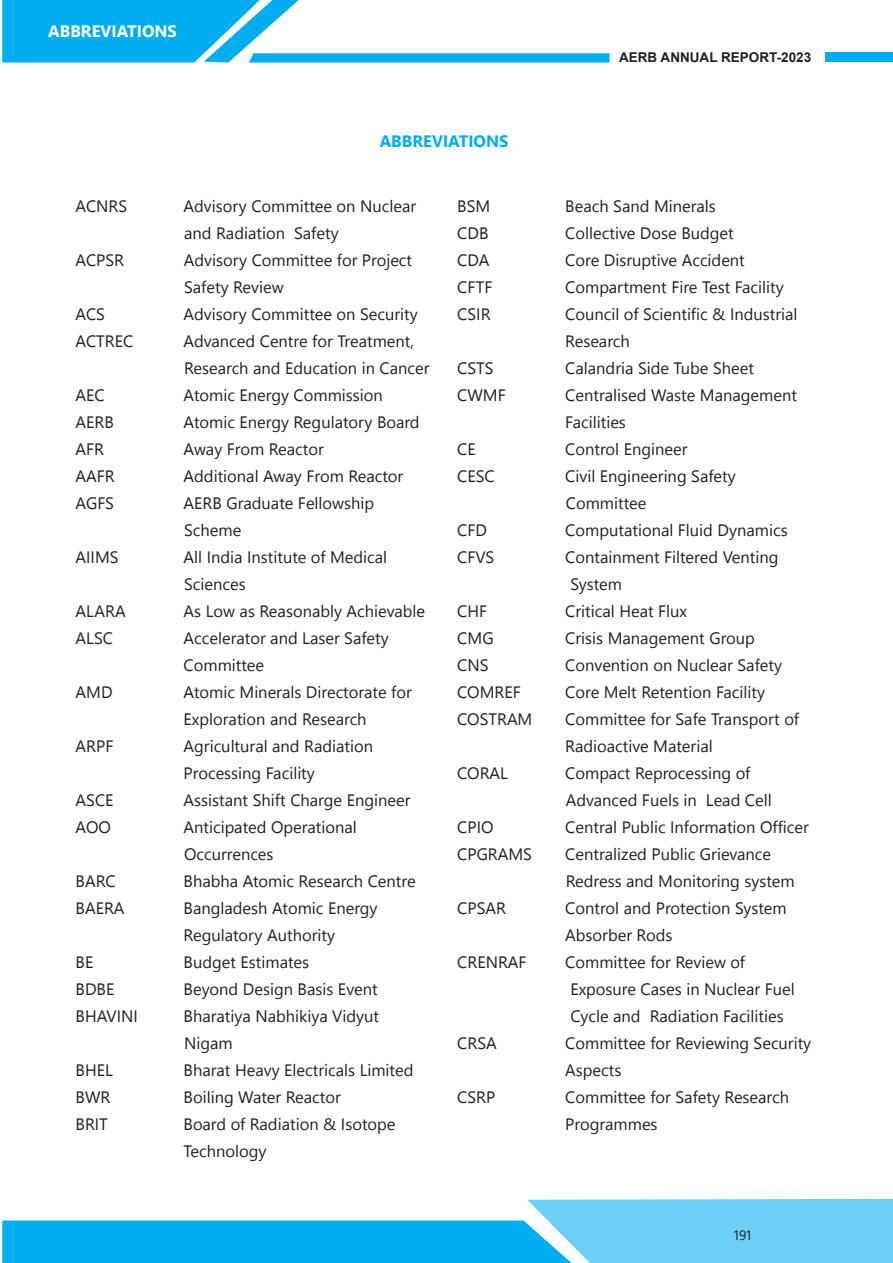
<style>
.page{position:relative;width:893px;height:1263px;background:#fff}
.page>*{position:absolute;margin:0;border:0;box-sizing:border-box;transform-origin:0 0}
.Body_Text_11{font:16.5px/27px "Nirmala UI";color:#231f20}
.Sub-Headline{font:700 16.5px "Nirmala UI";color:#00aeef}
.Sub-Headline-2{font:700 16.5px "Nirmala UI";color:#fff}
.t1{font:700 13.5px "Arial";color:#231f20}
.t2{font:13.5px "Nirmala UI";color:#231f20}
</style>
<div class="page">
<svg style="left:2px;top:1199px;width:891px;height:64px"></svg>
<div style="left:825px;top:53px;width:68px;height:9px;background:#00aeef"></div>
<svg style="left:2px;top:0;width:607px;height:63px"></svg>
<p class="Sub-Headline-2" style="left:48px;top:18px;width:130px">ABBREVIATIONS</p>
<p class="Sub-Headline" style="left:380px;top:128px;width:130px">ABBREVIATIONS</p>
<p class="t1" style="left:619px;top:48px;width:194px">AERB ANNUAL REPORT-2023</p>
<p class="Body_Text_11" style="left:76px;top:191px;width:53px">ACNRS</p>
<p class="Body_Text_11" style="left:184px;top:191px;width:234px">Advisory Committee on Nuclear and Radiation Safety</p>
<p class="Body_Text_11" style="left:76px;top:245px;width:50px">ACPSR</p>
<p class="Body_Text_11" style="left:184px;top:245px;width:230px">Advisory Committee for Project<br>Safety Review</p>
<p class="Body_Text_11" style="left:76px;top:299px;width:31px">ACS</p>
<p class="Body_Text_11" style="left:184px;top:299px;width:236px">Advisory Committee on Security</p>
<p class="Body_Text_11" style="left:76px;top:326px;width:59px">ACTREC</p>
<p class="Body_Text_11" style="left:184px;top:326px;width:247px">Advanced Centre for Treatment,<br>Research and Education in Cancer</p>
<p class="Body_Text_11" style="left:76px;top:380px;width:31px">AEC</p>
<p class="Body_Text_11" style="left:184px;top:380px;width:201px">Atomic Energy Commission</p>
<p class="Body_Text_11" style="left:76px;top:407px;width:40px">AERB</p>
<p class="Body_Text_11" style="left:184px;top:407px;width:238px">Atomic Energy Regulatory Board</p>
<p class="Body_Text_11" style="left:76px;top:434px;width:30px">AFR</p>
<p class="Body_Text_11" style="left:184px;top:434px;width:142px">Away From Reactor</p>
<p class="Body_Text_11" style="left:76px;top:461px;width:41px">AAFR</p>
<p class="Body_Text_11" style="left:184px;top:461px;width:221px">Additional Away From Reactor</p>
<p class="Body_Text_11" style="left:76px;top:488px;width:40px">AGFS</p>
<p class="Body_Text_11" style="left:184px;top:488px;width:192px">AERB Graduate Fellowship<br>Scheme</p>
<p class="Body_Text_11" style="left:76px;top:542px;width:44px">AIIMS</p>
<p class="Body_Text_11" style="left:184px;top:542px;width:205px">All India Institute of Medical<br>Sciences</p>
<p class="Body_Text_11" style="left:76px;top:596px;width:52px">ALARA</p>
<p class="Body_Text_11" style="left:184px;top:596px;width:243px">As Low as Reasonably Achievable</p>
<p class="Body_Text_11" style="left:76px;top:623px;width:39px">ALSC</p>
<p class="Body_Text_11" style="left:184px;top:623px;width:207px">Accelerator and Laser Safety<br>Committee</p>
<p class="Body_Text_11" style="left:76px;top:677px;width:39px">AMD</p>
<p class="Body_Text_11" style="left:184px;top:677px;width:230px">Atomic Minerals Directorate for<br>Exploration and Research</p>
<p class="Body_Text_11" style="left:76px;top:731px;width:39px">ARPF</p>
<p class="Body_Text_11" style="left:184px;top:731px;width:191px">Agricultural and Radiation<br>Processing Facility</p>
<p class="Body_Text_11" style="left:76px;top:785px;width:39px">ASCE</p>
<p class="Body_Text_11" style="left:184px;top:785px;width:228px">Assistant Shift Charge Engineer</p>
<p class="Body_Text_11" style="left:76px;top:812px;width:37px">AOO</p>
<p class="Body_Text_11" style="left:184px;top:812px;width:175px">Anticipated Operational<br>Occurrences</p>
<p class="Body_Text_11" style="left:76px;top:866px;width:41px">BARC</p>
<p class="Body_Text_11" style="left:184px;top:866px;width:234px">Bhabha Atomic Research Centre</p>
<p class="Body_Text_11" style="left:76px;top:893px;width:50px">BAERA</p>
<p class="Body_Text_11" style="left:184px;top:893px;width:195px">Bangladesh Atomic Energy<br>Regulatory Authority</p>
<p class="Body_Text_11" style="left:76px;top:947px;width:19px">BE</p>
<p class="Body_Text_11" style="left:184px;top:947px;width:127px">Budget Estimates</p>
<p class="Body_Text_11" style="left:76px;top:974px;width:40px">BDBE</p>
<p class="Body_Text_11" style="left:184px;top:974px;width:196px">Beyond Design Basis Event</p>
<p class="Body_Text_11" style="left:76px;top:1001px;width:64px">BHAVINI</p>
<p class="Body_Text_11" style="left:184px;top:1001px;width:197px">Bharatiya Nabhikiya Vidyut<br>Nigam</p>
<p class="Body_Text_11" style="left:76px;top:1055px;width:39px">BHEL</p>
<p class="Body_Text_11" style="left:184px;top:1055px;width:231px">Bharat Heavy Electricals Limited</p>
<p class="Body_Text_11" style="left:76px;top:1082px;width:36px">BWR</p>
<p class="Body_Text_11" style="left:184px;top:1082px;width:159px">Boiling Water Reactor</p>
<p class="Body_Text_11" style="left:76px;top:1109px;width:34px">BRIT</p>
<p class="Body_Text_11" style="left:184px;top:1109px;width:213px">Board of Radiation &amp; Isotope<br>Technology</p>
<p class="Body_Text_11" style="left:457px;top:191px;width:35px">BSM</p>
<p class="Body_Text_11" style="left:565px;top:191px;width:152px">Beach Sand Minerals</p>
<p class="Body_Text_11" style="left:457px;top:218px;width:33px">CDB</p>
<p class="Body_Text_11" style="left:565px;top:218px;width:170px">Collective Dose Budget</p>
<p class="Body_Text_11" style="left:457px;top:245px;width:34px">CDA</p>
<p class="Body_Text_11" style="left:565px;top:245px;width:181px">Core Disruptive Accident</p>
<p class="Body_Text_11" style="left:457px;top:272px;width:37px">CFTF</p>
<p class="Body_Text_11" style="left:565px;top:272px;width:220px">Compartment Fire Test Facility</p>
<p class="Body_Text_11" style="left:457px;top:299px;width:35px">CSIR</p>
<p class="Body_Text_11" style="left:565px;top:299px;width:234px">Council of Scientific &amp; Industrial<br>Research</p>
<p class="Body_Text_11" style="left:457px;top:353px;width:38px">CSTS</p>
<p class="Body_Text_11" style="left:565px;top:353px;width:190px">Calandria Side Tube Sheet</p>
<p class="Body_Text_11" style="left:457px;top:380px;width:50px">CWMF</p>
<p class="Body_Text_11" style="left:565px;top:380px;width:233px">Centralised Waste Management<br>Facilities</p>
<p class="Body_Text_11" style="left:457px;top:434px;width:20px">CE</p>
<p class="Body_Text_11" style="left:565px;top:434px;width:124px">Control Engineer</p>
<p class="Body_Text_11" style="left:457px;top:461px;width:39px">CESC</p>
<p class="Body_Text_11" style="left:565px;top:461px;width:172px">Civil Engineering Safety<br>Committee</p>
<p class="Body_Text_11" style="left:457px;top:515px;width:31px">CFD</p>
<p class="Body_Text_11" style="left:565px;top:515px;width:224px">Computational Fluid Dynamics</p>
<p class="Body_Text_11" style="left:457px;top:542px;width:39px">CFVS</p>
<p class="Body_Text_11" style="left:570px;top:542px;width:210px;text-indent:-5px">Containment Filtered Venting<br>System</p>
<p class="Body_Text_11" style="left:457px;top:596px;width:31px">CHF</p>
<p class="Body_Text_11" style="left:565px;top:596px;width:123px">Critical Heat Flux</p>
<p class="Body_Text_11" style="left:457px;top:623px;width:38px">CMG</p>
<p class="Body_Text_11" style="left:565px;top:623px;width:191px">Crisis Management Group</p>
<p class="Body_Text_11" style="left:457px;top:650px;width:33px">CNS</p>
<p class="Body_Text_11" style="left:565px;top:650px;width:218px">Convention on Nuclear Safety</p>
<p class="Body_Text_11" style="left:457px;top:677px;width:65px">COMREF</p>
<p class="Body_Text_11" style="left:565px;top:677px;width:201px">Core Melt Retention Facility</p>
<p class="Body_Text_11" style="left:457px;top:704px;width:77px">COSTRAM</p>
<p class="Body_Text_11" style="left:565px;top:704px;width:235px">Committee for Safe Transport of<br>Radioactive Material</p>
<p class="Body_Text_11" style="left:457px;top:758px;width:52px">CORAL</p>
<p class="Body_Text_11" style="left:565px;top:758px;width:208px">Compact Reprocessing of<br>Advanced Fuels in Lead Cell</p>
<p class="Body_Text_11" style="left:457px;top:812px;width:38px">CPIO</p>
<p class="Body_Text_11" style="left:565px;top:812px;width:245px">Central Public Information Officer</p>
<p class="Body_Text_11" style="left:457px;top:839px;width:76px">CPGRAMS</p>
<p class="Body_Text_11" style="left:565px;top:839px;width:231px">Centralized Public Grievance<br>Redress and Monitoring system</p>
<p class="Body_Text_11" style="left:457px;top:893px;width:50px">CPSAR</p>
<p class="Body_Text_11" style="left:565px;top:893px;width:223px">Control and Protection System<br>Absorber Rods</p>
<p class="Body_Text_11" style="left:457px;top:947px;width:71px">CRENRAF</p>
<p class="Body_Text_11" style="left:570px;top:947px;width:226px;text-indent:-5px">Committee for Review of<br>Exposure Cases in Nuclear Fuel</p>
<p class="Body_Text_11" style="left:570px;top:1001px;width:215px">Cycle and Radiation Facilities</p>
<p class="Body_Text_11" style="left:457px;top:1028px;width:41px">CRSA</p>
<p class="Body_Text_11" style="left:565px;top:1028px;width:247px">Committee for Reviewing Security<br>Aspects</p>
<p class="Body_Text_11" style="left:457px;top:1082px;width:40px">CSRP</p>
<p class="Body_Text_11" style="left:565px;top:1082px;width:225px">Committee for Safety Research<br>Programmes</p>
<p class="t2" style="left:733px;top:1224px;width:21px">191</p>
</div>
